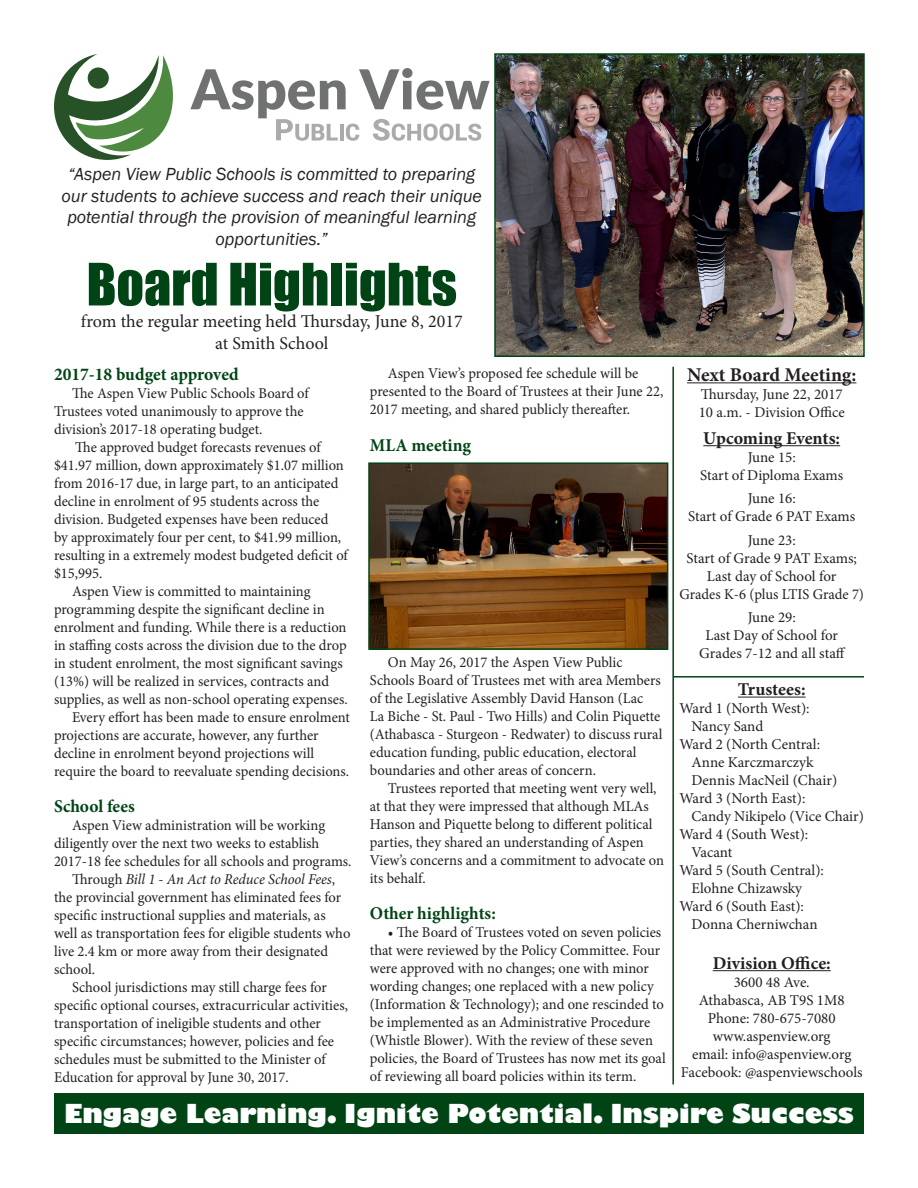
<style>
.page{position:relative;width:918px;height:1188px;background:#fff}
.page>*{position:absolute;margin:0;border:0;box-sizing:border-box;transform-origin:0 0}
.t1{font:54px "Impact";color:#004415}
.t2{font:800 25.5px "Gill Sans";color:#fff}
.t3{font:700 19.5px "Minion Pro";letter-spacing:-.005em;color:#231f20}
.t4{font:italic 18px/21.6px "Franklin Gothic";color:#231f20;text-align:center}
.t5{font:18px "Minion Pro";color:#231f20}
.t6{font:700 18px "Minion Pro";color:#004415}
.t7{font:700 18px "Minion Pro";color:#231f20}
.t8{font:15px/18px "Minion Pro";color:#231f20}
.s1{font-style:italic}
</style>
<div class="page">
<svg style="left:54px;top:54px;width:119px;height:106px"></svg>
<svg style="left:190px;top:68px;width:300px;height:73px"></svg>
<img style="left:497px;top:56px;width:365px;height:298px">
<div style="left:494px;top:53px;width:371px;height:304px;border:2px solid #004415"></div>
<div style="left:54px;top:1094px;width:810px;height:40px;background:#004415"></div>
<hr style="left:687px;top:382px;width:169px;height:1px;background:#231f20">
<hr style="left:703px;top:445px;width:137px;height:1px;background:#231f20">
<hr style="left:672px;top:367px;width:2px;height:717px;background:#004415">
<hr style="left:738px;top:697px;width:68px;height:1px;background:#231f20">
<hr style="left:713px;top:970px;width:118px;height:1px;background:#231f20">
<hr style="left:673px;top:676px;width:191px;height:2px;background:#004415">
<img style="left:371px;top:465px;width:294px;height:182px">
<div style="left:368px;top:462px;width:300px;height:188px;border:2px solid #004415"></div>
<p class="t4" style="left:62px;top:164px;width:422px">“Aspen View Public Schools is committed to preparing our students to achieve success and reach their unique potential through the provision of meaningful learning opportunities.”</p>
<p class="t1" style="left:87px;top:242px;width:372px">Board Highlights</p>
<p class="t5" style="left:81px;top:309px;width:383px">from the regular meeting held Thursday, June 8, 2017</p>
<p class="t5" style="left:215px;top:331px;width:114px">at Smith School</p>
<p class="t6" style="left:54px;top:361px;width:186px">2017-18 budget approved</p>
<p class="t8" style="left:54px;top:384px;width:256px;text-indent:18px">The Aspen View Public Schools Board of<br>Trustees voted unanimously to approve the division’s 2017-18 operating budget.</p>
<p class="t8" style="left:54px;top:438px;width:295px;text-indent:21px">The approved budget forecasts revenues of $41.97 million, down approximately $1.07 million from 2016-17 due, in large part, to an anticipated decline in enrolment of 95 students across the division. Budgeted expenses have been reduced<br>by approximately four per cent, to $41.99 million, resulting in a extremely modest budgeted deficit of $15,995.</p>
<p class="t8" style="left:54px;top:582px;width:295px;text-indent:18px">Aspen View is committed to maintaining programming despite the significant decline in enrolment and funding. While there is a reduction in staffing costs across the division due to the drop in student enrolment, the most significant savings (13%) will be realized in services, contracts and supplies, as well as non-school operating expenses.</p>
<p class="t8" style="left:54px;top:708px;width:297px;text-indent:18px">Every effort has been made to ensure enrolment projections are accurate, however, any further decline in enrolment beyond projections will require the board to reevaluate spending decisions.</p>
<p class="t6" style="left:54px;top:793px;width:82px">School fees</p>
<p class="t8" style="left:54px;top:816px;width:299px;text-indent:18px">Aspen View administration will be working diligently over the next two weeks to establish<br>2017-18 fee schedules for all schools and programs.</p>
<p class="t8" style="left:54px;top:870px;width:298px;text-indent:18px">Through <span class="s1">Bill 1 - An Act to Reduce School Fees</span>, the provincial government has eliminated fees for specific instructional supplies and materials, as well as transportation fees for eligible students who live 2.4 km or more away from their designated school.</p>
<p class="t8" style="left:54px;top:978px;width:296px;text-indent:18px">School jurisdictions may still charge fees for specific optional courses, extracurricular activities, transportation of ineligible students and other specific circumstances; however, policies and fee schedules must be submitted to the Minister of Education for approval by June 30, 2017.</p>
<p class="t8" style="left:370px;top:364px;width:295px;text-indent:18px">Aspen View’s proposed fee schedule will be presented to the Board of Trustees at their June 22,<br>2017 meeting, and shared publicly thereafter.</p>
<p class="t6" style="left:370px;top:433px;width:103px">MLA meeting</p>
<p class="t8" style="left:370px;top:654px;width:294px;text-indent:18px">On May 26, 2017 the Aspen View Public Schools Board of Trustees met with area Members of the Legislative Assembly David Hanson (Lac<br>La Biche - St. Paul - Two Hills) and Colin Piquette (Athabasca - Sturgeon - Redwater) to discuss rural education funding, public education, electoral boundaries and other areas of concern.</p>
<p class="t8" style="left:370px;top:780px;width:296px;text-indent:18px">Trustees reported that meeting went very well, at that they were impressed that although MLAs Hanson and Piquette belong to different political parties, they shared an understanding of Aspen View’s concerns and a commitment to advocate on its behalf.</p>
<p class="t6" style="left:370px;top:901px;width:127px">Other highlights:</p>
<p class="t8" style="left:370px;top:924px;width:297px;text-indent:18px">• The Board of Trustees voted on seven policies that were reviewed by the Policy Committee. Four were approved with no changes; one with minor wording changes; one replaced with a new policy (Information &amp; Technology); and one rescinded to be implemented as an Administrative Procedure (Whistle Blower). With the review of these seven policies, the Board of Trustees has now met its goal of reviewing all board policies within its term.</p>
<p class="t3" style="left:687px;top:361px;width:171px">Next Board Meeting:</p>
<p class="t8" style="left:701px;top:385px;width:144px">Thursday, June 22, 2017</p>
<p class="t8" style="left:699px;top:403px;width:148px">10 a.m. - Division Office</p>
<p class="t7" style="left:703px;top:425px;width:138px">Upcoming Events:</p>
<p class="t8" style="left:748px;top:448px;width:50px">June 15:</p>
<p class="t8" style="left:700px;top:466px;width:144px">Start of Diploma Exams</p>
<p class="t8" style="left:748px;top:490px;width:50px">June 16:</p>
<p class="t8" style="left:688px;top:508px;width:169px">Start of Grade 6 PAT Exams</p>
<p class="t8" style="left:748px;top:531px;width:50px">June 23:</p>
<p class="t8" style="left:686px;top:549px;width:172px;text-align:center">Start of Grade 9 PAT Exams;<br>Last day of School for</p>
<p class="t8" style="left:680px;top:585px;width:186px">Grades K-6 (plus LTIS Grade 7)</p>
<p class="t8" style="left:748px;top:608px;width:50px">June 29:</p>
<p class="t8" style="left:705px;top:626px;width:134px">Last Day of School for</p>
<p class="t8" style="left:699px;top:644px;width:148px">Grades 7-12 and all staff</p>
<p class="t7" style="left:738px;top:677px;width:69px">Trustees:</p>
<p class="t8" style="left:680px;top:700px;width:132px">Ward 1 (North West):</p>
<p class="t8" style="left:692px;top:718px;width:73px">Nancy Sand</p>
<p class="t8" style="left:680px;top:736px;width:142px">Ward 2 (North Central:</p>
<p class="t8" style="left:692px;top:754px;width:123px">Anne Karczmarczyk</p>
<p class="t8" style="left:692px;top:772px;width:147px">Dennis MacNeil (Chair)</p>
<p class="t8" style="left:680px;top:790px;width:127px">Ward 3 (North East):</p>
<p class="t8" style="left:692px;top:808px;width:174px">Candy Nikipelo (Vice Chair)</p>
<p class="t8" style="left:680px;top:826px;width:130px">Ward 4 (South West):</p>
<p class="t8" style="left:692px;top:844px;width:42px">Vacant</p>
<p class="t8" style="left:680px;top:862px;width:146px">Ward 5 (South Central):</p>
<p class="t8" style="left:692px;top:880px;width:112px">Elohne Chizawsky</p>
<p class="t8" style="left:680px;top:898px;width:126px">Ward 6 (South East):</p>
<p class="t8" style="left:692px;top:916px;width:128px">Donna Cherniwchan</p>
<p class="t7" style="left:713px;top:950px;width:120px">Division Office:</p>
<p class="t8" style="left:734px;top:973px;width:77px">3600 48 Ave.</p>
<p class="t8" style="left:699px;top:991px;width:147px">Athabasca, AB T9S 1M8</p>
<p class="t8" style="left:708px;top:1009px;width:129px">Phone: 780-675-7080</p>
<p class="t8" style="left:713px;top:1027px;width:119px">www.aspenview.org</p>
<p class="t8" style="left:692px;top:1045px;width:161px">email: info@aspenview.org</p>
<p class="t8" style="left:681px;top:1063px;width:183px">Facebook: @aspenviewschools</p>
<p class="t2" style="left:64px;top:1098px;width:791px">Engage Learning. Ignite Potential. Inspire Success</p>
</div>
